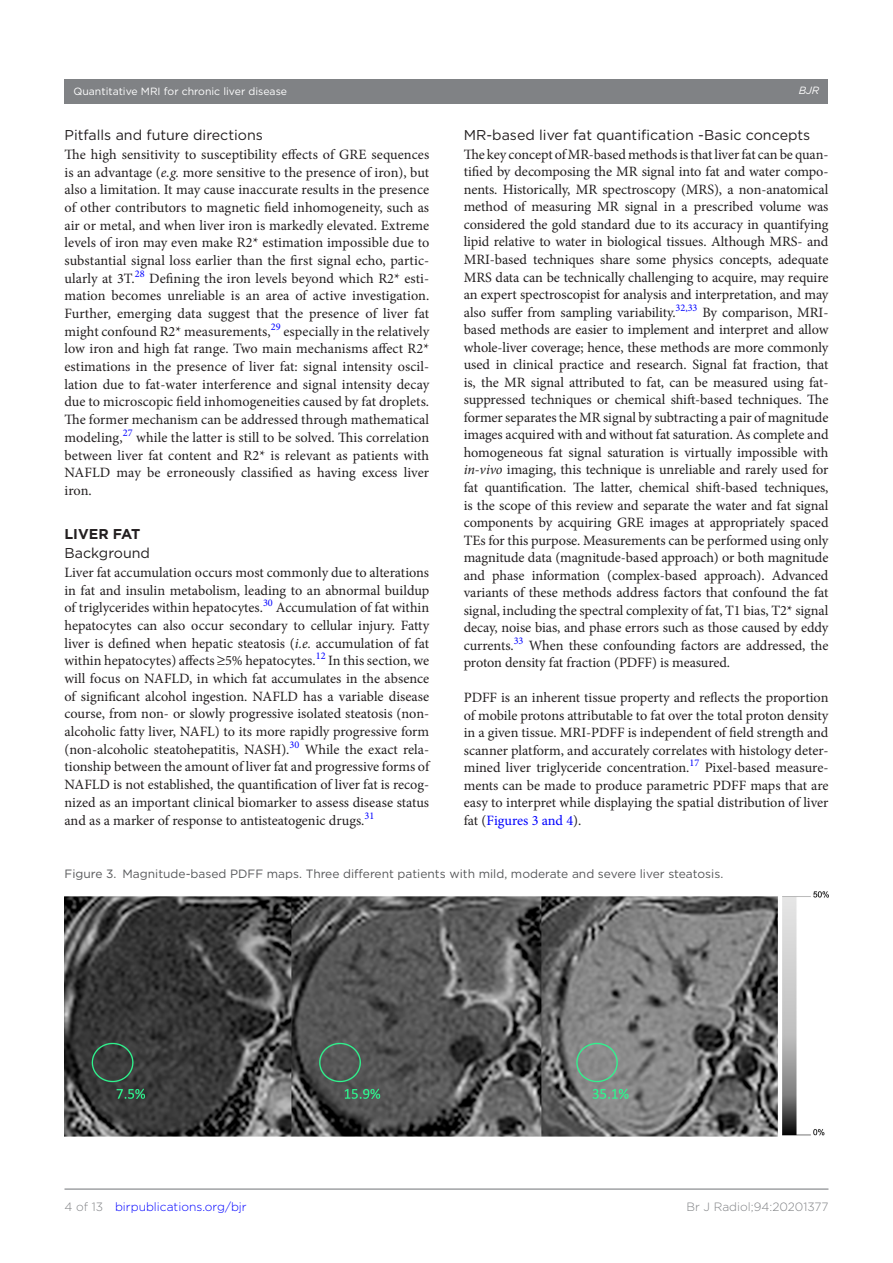
<style>
.page{position:relative;width:893px;height:1263px;background:#fff}
.page>*{position:absolute;margin:0;border:0;box-sizing:border-box;transform-origin:0 0}
.t1{font:14.25px/17.5px "Minion Pro";letter-spacing:-.005em;color:#231f20;text-align:justify}
.t2{font:14.25px "Gotham";color:#231f20}
.t3{font:700 14.25px "Gotham";color:#231f20}
.t4{font:12px "Gotham";color:#57585a}
.t5{font:300 12px "Gotham";color:#00f}
.t6{font:300 12px "Gotham";color:#808285}
.t7{font:10.5px "Gotham";color:#fff}
.t8{font:italic 10.5px "Gotham";color:#fff}
.s1{font-style:italic}
.s2{color:#00f}
.s3{color:#808285}
</style>
<div class="page">
<div style="left:64px;top:79px;width:764px;height:24px;background:#808285"></div>
<hr style="left:64px;top:1188px;width:764px;height:2px;background:#808285">
<img style="left:64px;top:892px;width:764px;height:244px">
<p class="t7" style="left:74px;top:85px;width:215px">Quantitative MRI for chronic liver disease</p>
<p class="t8" style="left:799px;top:85px;width:22px">BJR</p>
<p class="t2" style="left:64px;top:126px;width:200px">Pitfalls and future directions</p>
<p class="t1" style="left:64px;top:146px;width:366px">The high sensitivity to susceptibility effects of GRE sequences is an advantage (<span class="s1">e.g.</span> more sensitive to the presence of iron), but also a limitation. It may cause inaccurate results in the presence of other contributors to magnetic field inhomogeneity, such as air or metal, and when liver iron is markedly elevated. Extreme levels of iron may even make R2* estimation impossible due to substantial signal loss earlier than the first signal echo, partic&shy;ularly at 3T.<sup>28</sup> Defining the iron levels beyond which R2* esti&shy;mation becomes unreliable is an area of active investigation.<br>Further, emerging data suggest that the presence of liver fat might confound R2* measurements,<sup>29</sup> especially in the relatively low iron and high fat range. Two main mechanisms affect R2* estimations in the presence of liver fat: signal intensity oscil&shy;lation due to fat-water interference and signal intensity decay due to microscopic field inhomogeneities caused by fat droplets.<br>The former mechanism can be addressed through mathematical modeling,<sup>27</sup> while the latter is still to be solved. This correlation between liver fat content and R2* is relevant as patients with NAFLD may be erroneously classified as having excess liver iron.</p>
<p class="t3" style="left:65px;top:524px;width:77px">LIVER FAT</p>
<p class="t2" style="left:65px;top:544px;width:87px">Background</p>
<p class="t1" style="left:64px;top:564px;width:366px">Liver fat accumulation occurs most commonly due to alterations in fat and insulin metabolism, leading to an abnormal buildup of triglycerides within hepatocytes.<sup>30</sup> Accumulation of fat within hepatocytes can also occur secondary to cellular injury. Fatty liver is defined when hepatic steatosis (<span class="s1">i.e.</span> accumulation of fat within hepatocytes) affects ≥5% hepatocytes.<sup>12</sup> In this section, we will focus on NAFLD, in which fat accumulates in the absence of significant alcohol ingestion. NAFLD has a variable disease course, from non- or slowly progressive isolated steatosis (non&shy;alcoholic fatty liver, NAFL) to its more rapidly progressive form (non-alcoholic steatohepatitis, NASH).<sup>30</sup> While the exact rela&shy;tionship between the amount of liver fat and progressive forms of NAFLD is not established, the quantification of liver fat is recog&shy;nized as an important clinical biomarker to assess disease status and as a marker of response to antisteatogenic drugs.<sup>31</sup></p>
<p class="t2" style="left:464px;top:126px;width:348px">MR-based liver fat quantification -Basic concepts</p>
<p class="t1" style="left:464px;top:145px;width:366px">The key concept of MR-based methods is that liver fat can be quan&shy;tified by decomposing the MR signal into fat and water compo&shy;nents. Historically, MR spectroscopy (MRS), a non-anatomical method of measuring MR signal in a prescribed volume was considered the gold standard due to its accuracy in quantifying lipid relative to water in biological tissues. Although MRS- and MRI-based techniques share some physics concepts, adequate MRS data can be technically challenging to acquire, may require an expert spectroscopist for analysis and interpretation, and may also suffer from sampling variability.<sup>32,33</sup> By comparison, MRI&shy;based methods are easier to implement and interpret and allow whole-liver coverage; hence, these methods are more commonly used in clinical practice and research. Signal fat fraction, that is, the MR signal attributed to fat, can be measured using fat&shy;suppressed techniques or chemical shift-based techniques. The former separates the MR signal by subtracting a pair of magnitude images acquired with and without fat saturation. As complete and homogeneous fat signal saturation is virtually impossible with <span class="s1">in-vivo</span> imaging, this technique is unreliable and rarely used for fat quantification. The latter, chemical shift-based techniques, is the scope of this review and separate the water and fat signal components by acquiring GRE images at appropriately spaced TEs for this purpose. Measurements can be performed using only magnitude data (magnitude-based approach) or both magnitude and phase information (complex-based approach). Advanced variants of these methods address factors that confound the fat signal, including the spectral complexity of fat, T1 bias, T2* signal decay, noise bias, and phase errors such as those caused by eddy currents.<sup>33</sup> When these confounding factors are addressed, the proton density fat fraction (PDFF) is measured.</p>
<p class="t1" style="left:464px;top:689px;width:366px">PDFF is an inherent tissue property and reflects the proportion of mobile protons attributable to fat over the total proton density in a given tissue. MRI-PDFF is independent of field strength and scanner platform, and accurately correlates with histology deter&shy;mined liver triglyceride concentration.<sup>17</sup> Pixel-based measure&shy;ments can be made to produce parametric PDFF maps that are easy to interpret while displaying the spatial distribution of liver fat (<span class="s2">Figures 3 and 4</span>).</p>
<p class="t4" style="left:64px;top:866px;width:660px">Figure 3. Magnitude-based PDFF maps. Three different patients with mild, moderate and severe liver steatosis.</p>
<p class="t5" style="left:64px;top:1199px;width:184px"><span class="s3">4 of 13</span> birpublications.org/bjr</p>
<p class="t6" style="left:686px;top:1199px;width:143px">Br J Radiol;94:20201377</p>
</div>
